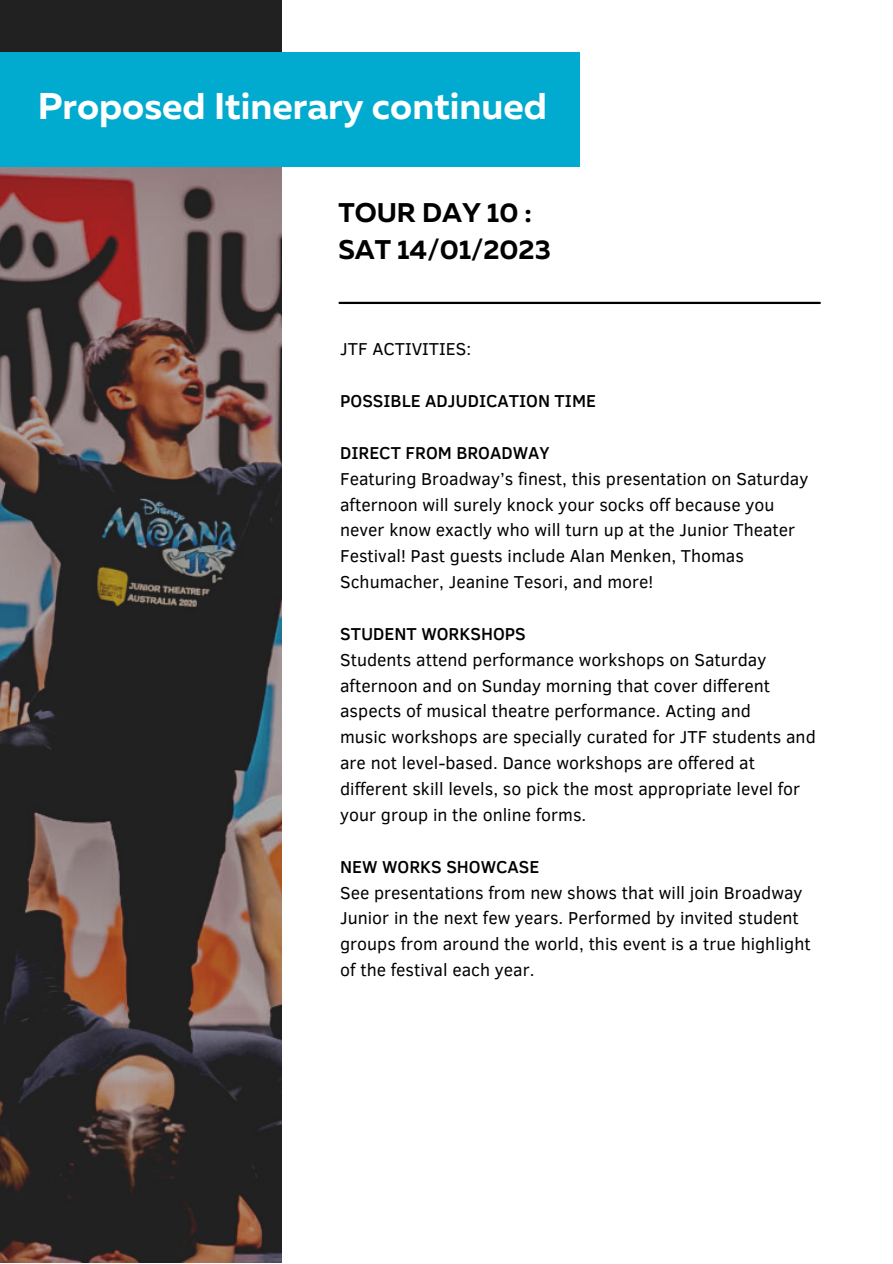
<style>
.page{position:relative;width:893px;height:1264px;background:#fff}
.page>*{position:absolute;margin:0;border:0;box-sizing:border-box;transform-origin:0 0}
.t1{font:700 37.2px "Muller";color:#fff}
.t2{font:700 27px/37px "Muller";color:#000}
.t3{font:17.7px/25.8px "Clear Sans";color:#000}
.t4{font:500 17.7px "Clear Sans";color:#000}
</style>
<div class="page">
<img style="left:0;top:0;width:281px;height:1262px">
<div style="left:0;top:52px;width:579px;height:114px;background:#00abcf"></div>
<hr style="left:339px;top:302px;width:480px;height:2px;background:#000">
<h1 class="t1" style="left:38px;top:91px;width:511px">Proposed Itinerary continued</h1>
<h2 class="t2" style="left:338px;top:196px;width:214px">TOUR DAY 10 :<br>SAT 14/01/2023</h2>
<p class="t3" style="left:340px;top:335px;width:132px">JTF ACTIVITIES:</p>
<p class="t4" style="left:340px;top:388px;width:257px">POSSIBLE ADJUDICATION TIME</p>
<p class="t4" style="left:340px;top:439px;width:211px">DIRECT FROM BROADWAY</p>
<p class="t3" style="left:340px;top:464px;width:470px">Featuring Broadway’s finest, this presentation on Saturday afternoon will surely knock your socks off because you never know exactly who will turn up at the Junior Theater Festival! Past guests include Alan Menken, Thomas Schumacher, Jeanine Tesori, and more!</p>
<p class="t4" style="left:340px;top:620px;width:187px">STUDENT WORKSHOPS</p>
<p class="t3" style="left:340px;top:645px;width:477px">Students attend performance workshops on Saturday afternoon and on Sunday morning that cover different aspects of musical theatre performance. Acting and<br>music workshops are specially curated for JTF students and are not level-based. Dance workshops are offered at different skill levels, so pick the most appropriate level for your group in the online forms.</p>
<p class="t4" style="left:340px;top:853px;width:201px">NEW WORKS SHOWCASE</p>
<p class="t3" style="left:340px;top:878px;width:472px">See presentations from new shows that will join Broadway Junior in the next few years. Performed by invited student groups from around the world, this event is a true highlight of the festival each year.</p>
</div>
